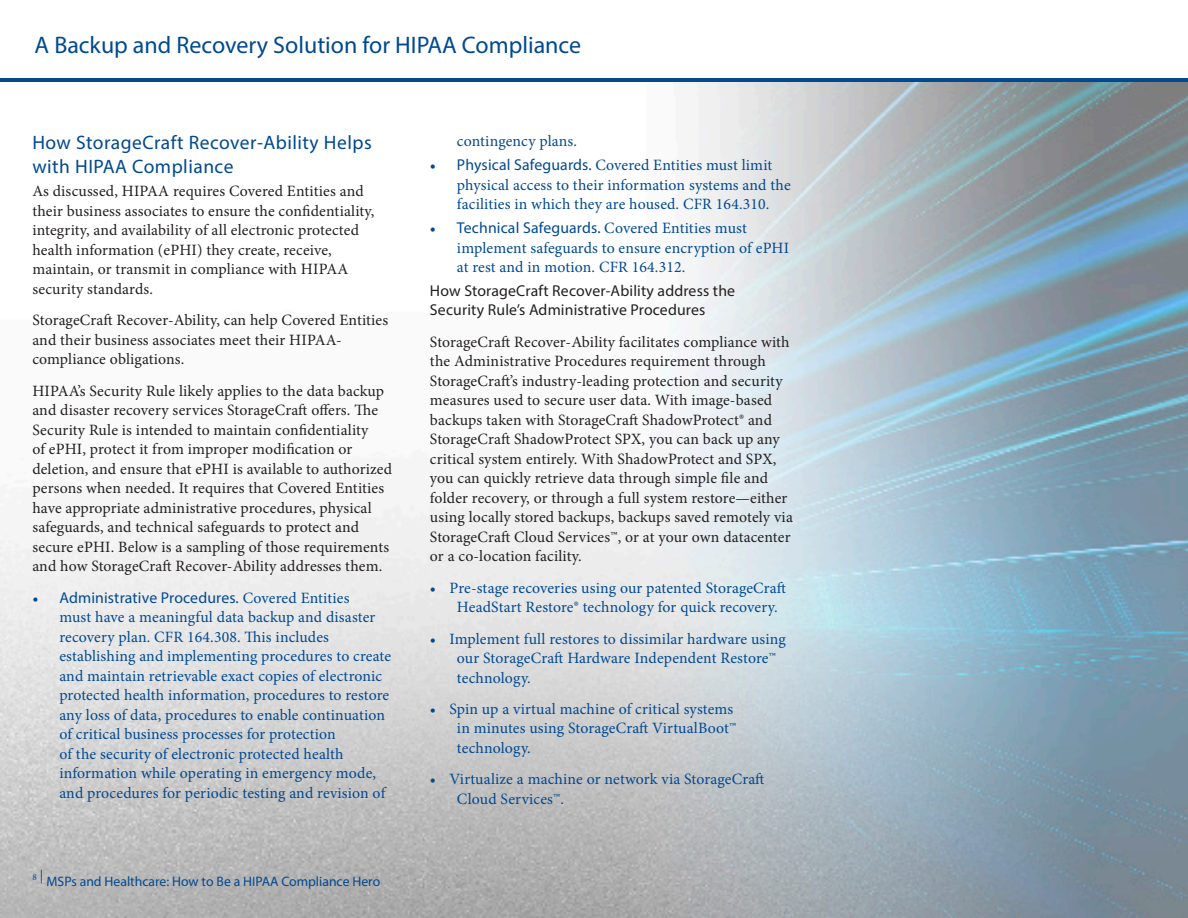
<style>
.page{position:relative;width:1188px;height:918px;background:#fff}
.page>*{position:absolute;margin:0;border:0;box-sizing:border-box;transform-origin:0 0}
.Subhead_1{font:24px "Myriad Pro";color:#014990}
.Subhead_2_-_Blue{font:19.5px/23.4px "Myriad Pro";letter-spacing:.025em;color:#014990}
.Body_Text{font:15.75px/19.5px "Minion Pro";letter-spacing:.01em;color:#231f20}
.t1{font:15.75px/19.5px "Minion Pro";letter-spacing:.01em;color:#014990}
.Body_Text-2{font:15.75px/19.5px "Myriad Pro";letter-spacing:.01em;color:#231f20}
.t2{font:13.65px "Myriad Pro";color:#014990}
.s1{font-family:"Myriad Pro"}
</style>
<div class="page">
<img style="left:0;top:81px;width:1188px;height:837px">
<hr style="left:0;top:78px;width:1188px;height:3px;background:#014990">
<p class="Subhead_1" style="left:35px;top:30px;width:548px">A Backup and Recovery Solution for HIPAA Compliance</p>
<p class="Subhead_2_-_Blue" style="left:32px;top:131px;width:341px">How StorageCraft Recover-Ability Helps with HIPAA Compliance</p>
<p class="Body_Text" style="left:32px;top:182px;width:344px">As discussed, HIPAA requires Covered Entities and their business associates to ensure the confidentiality, integrity, and availability of all electronic protected health information (ePHI) they create, receive, maintain, or transmit in compliance with HIPAA security standards.</p>
<p class="Body_Text" style="left:32px;top:311px;width:357px">StorageCraft Recover-Ability, can help Covered Entities and their business associates meet their HIPAA&shy;compliance obligations.</p>
<p class="Body_Text" style="left:32px;top:381px;width:361px">HIPAA’s Security Rule likely applies to the data backup and disaster recovery services StorageCraft offers. The Security Rule is intended to maintain confidentiality<br>of ePHI, protect it from improper modification or deletion, and ensure that ePHI is available to authorized persons when needed. It requires that Covered Entities have appropriate administrative procedures, physical safeguards, and technical safeguards to protect and secure ePHI. Below is a sampling of those requirements and how StorageCraft Recover-Ability addresses them.</p>
<p class="t1" style="left:59px;top:588px;width:333px;text-indent:-27px">• <span class="s1">Administrative Procedures.</span> Covered Entities<br>must have a meaningful data backup and disaster recovery plan. CFR 164.308. This includes establishing and implementing procedures to create and maintain retrievable exact copies of electronic protected health information, procedures to restore any loss of data, procedures to enable continuation of critical business processes for protection<br>of the security of electronic protected health information while operating in emergency mode, and procedures for periodic testing and revision of</p>
<p class="t2" style="left:32px;top:873px;width:349px"><sup>8</sup> <sup>|</sup> MSPs and Healthcare: How to Be a HIPAA Compliance Hero</p>
<p class="t1" style="left:457px;top:132px;width:122px">contingency plans.</p>
<p class="t1" style="left:457px;top:156px;width:335px;text-indent:-27px">• <span class="s1">Physical Safeguards.</span> Covered Entities must limit physical access to their information systems and the facilities in which they are housed. CFR 164.310.</p>
<p class="t1" style="left:457px;top:218px;width:334px;text-indent:-27px">• <span class="s1">Technical Safeguards.</span> Covered Entities must implement safeguards to ensure encryption of ePHI at rest and in motion. CFR 164.312.</p>
<p class="Body_Text-2" style="left:430px;top:281px;width:307px">How StorageCraft Recover-Ability address the<br>Security Rule’s Administrative Procedures</p>
<p class="Body_Text" style="left:430px;top:332px;width:364px">StorageCraft Recover-Ability facilitates compliance with the Administrative Procedures requirement through StorageCraft’s industry-leading protection and security measures used to secure user data. With image-based backups taken with StorageCraft ShadowProtect® and StorageCraft ShadowProtect SPX, you can back up any critical system entirely. With ShadowProtect and SPX, you can quickly retrieve data through simple file and folder recovery, or through a full system restore—either using locally stored backups, backups saved remotely via StorageCraft Cloud Services™, or at your own datacenter or a co-location facility.</p>
<p class="t1" style="left:457px;top:578px;width:331px;text-indent:-27px">• Pre-stage recoveries using our patented StorageCraft<br>HeadStart Restore® technology for quick recovery.</p>
<p class="t1" style="left:457px;top:629px;width:330px;text-indent:-27px">• Implement full restores to dissimilar hardware using our StorageCraft Hardware Independent Restore™ technology.</p>
<p class="t1" style="left:457px;top:699px;width:281px;text-indent:-27px">• Spin up a virtual machine of critical systems in minutes using StorageCraft VirtualBoot™ technology.</p>
<p class="t1" style="left:457px;top:770px;width:309px;text-indent:-27px">• Virtualize a machine or network via StorageCraft<br>Cloud Services™.</p>
</div>
